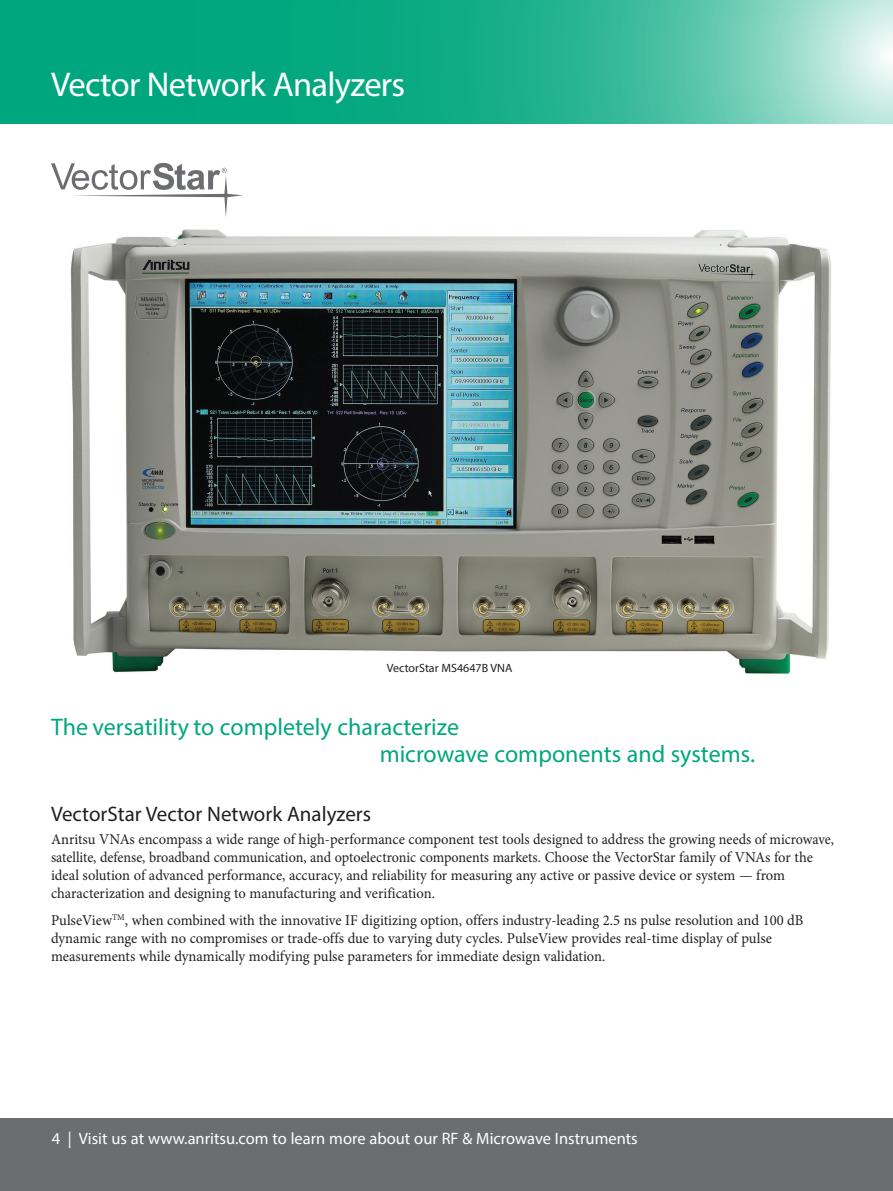
<style>
.page{position:relative;width:893px;height:1191px;background:#fff}
.page>*{position:absolute;margin:0;border:0;box-sizing:border-box;transform-origin:0 0}
.Page_Header{font:34.5px "Myriad Pro";letter-spacing:-.02em;color:#fff}
.Subhead{font:24px/27px "Myriad Pro";color:#00a77e}
.Subhead-2{font:21px "Myriad Pro";color:#231f20}
.Page___and_Footers{font:16.5px "Myriad Pro";color:#fff}
.Text{font:15px/18px "Minion Pro";color:#231f20}
.Please_Contact_8pt_A{font:12px "Myriad Pro";color:#231f20}
</style>
<div class="page">
<div style="left:0;top:1118px;width:893px;height:73px;background:#6c6d70"></div>
<svg style="left:0;top:0;width:893px;height:124px;background:#2fb795"></svg>
<img style="left:70px;top:229px;width:761px;height:445px">
<svg style="left:51px;top:163px;width:192px;height:54px"></svg>
<p class="Page_Header" style="left:51px;top:63px;width:356px">Vector Network Analyzers</p>
<p class="Please_Contact_8pt_A" style="left:387px;top:660px;width:127px">VectorStar MS4647B VNA</p>
<p class="Subhead" style="left:380px;top:712px;width:377px;text-indent:-329px">The versatility to completely characterize<br>microwave components and systems.</p>
<p class="Subhead-2" style="left:51px;top:801px;width:322px">VectorStar Vector Network Analyzers</p>
<p class="Text" style="left:51px;top:830px;width:784px">Anritsu VNAs encompass a wide range of high-performance component test tools designed to address the growing needs of microwave, satellite, defense, broadband communication, and optoelectronic components markets. Choose the VectorStar family of VNAs for the ideal solution of advanced performance, accuracy, and reliability for measuring any active or passive device or system — from characterization and designing to manufacturing and verification.</p>
<p class="Text" style="left:51px;top:910px;width:754px">PulseView<sup>TM</sup>, when combined with the innovative IF digitizing option, offers industry-leading 2.5 ns pulse resolution and 100 dB dynamic range with no compromises or trade-offs due to varying duty cycles. PulseView provides real-time display of pulse measurements while dynamically modifying pulse parameters for immediate design validation.</p>
<p class="Page___and_Footers" style="left:52px;top:1128px;width:588px">4 | Visit us at www.anritsu.com to learn more about our RF &amp; Microwave Instruments</p>
</div>
